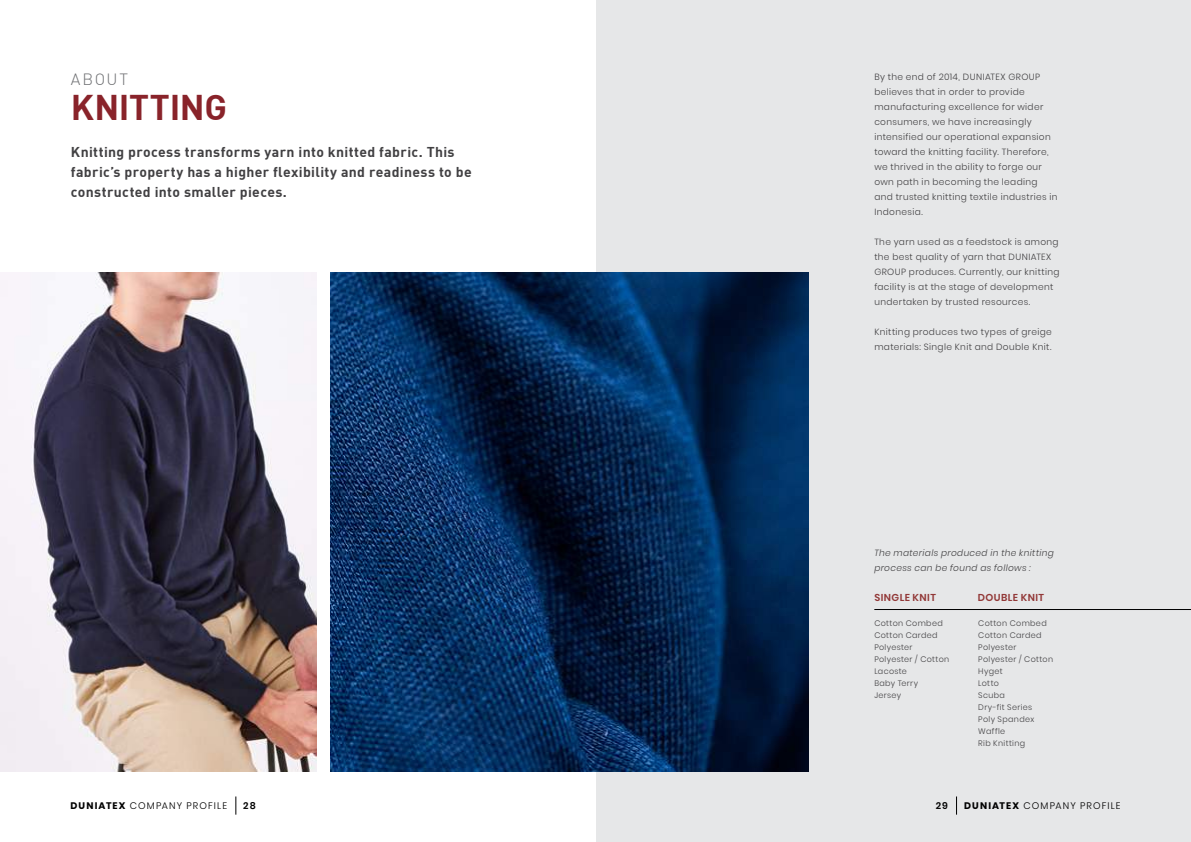
<style>
.page{position:relative;width:1191px;height:842px;background:#fff}
.page>*{position:absolute;margin:0;border:0;box-sizing:border-box;transform-origin:0 0}
.t1{font:35px "DIN Bold";letter-spacing:-.005em;color:#89232a}
.t2{font:300 16px "DIN";letter-spacing:.105em;color:#6d6e71}
.t3{font:700 14px/20px "DIN";letter-spacing:.025em;color:#414042}
.t4{font:600 10px "Poppins";letter-spacing:.04em;color:#923837}
.t5{font:300 9.5px "Poppins";letter-spacing:.115em;color:#000}
.t6{font:600 9.5px "Poppins";color:#000}
.t7{font:300 9px/15px "Poppins";letter-spacing:.04em;color:#414042}
.t8{font:italic 300 9px/15px "Poppins";letter-spacing:.04em;color:#414042}
.t9{font:300 8px/12px "Poppins";letter-spacing:.045em;color:#414042}
.s1{font-weight:700}
</style>
<div class="page">
<div style="left:596px;top:0;width:595px;height:842px;background:#e6e7e8"></div>
<img style="left:331px;top:272px;width:477px;height:499px">
<hr style="left:874px;top:609px;width:317px;height:1px;background:#000">
<img style="left:0;top:272px;width:317px;height:499px">
<svg style="left:235px;top:796px;width:1px;height:19px"></svg>
<svg style="left:956px;top:796px;width:1px;height:19px"></svg>
<h2 class="t2" style="left:71px;top:69px;width:59px">ABOUT</h2>
<h1 class="t1" style="left:71px;top:85px;width:158px">KNITTING</h1>
<h3 class="t3" style="left:71px;top:141px;width:402px">Knitting process transforms yarn into knitted fabric. This fabric’s property has a higher flexibility and readiness to be constructed into smaller pieces.</h3>
<p class="t7" style="left:874px;top:70px;width:185px">By the end of 2014, DUNIATEX GROUP believes that in order to provide manufacturing excellence for wider consumers, we have increasingly intensified our operational expansion toward the knitting facility. Therefore, we thrived in the ability to forge our own path in becoming the leading and trusted knitting textile industries in Indonesia.</p>
<p class="t7" style="left:874px;top:235px;width:187px">The yarn used as a feedstock is among the best quality of yarn that DUNIATEX GROUP produces. Currently, our knitting facility is at the stage of development undertaken by trusted resources.</p>
<p class="t7" style="left:874px;top:325px;width:179px">Knitting produces two types of greige materials: Single Knit and Double Knit.</p>
<p class="t8" style="left:874px;top:545px;width:181px">The materials produced in the knitting process can be found as follows :</p>
<p class="t4" style="left:874px;top:592px;width:63px">SINGLE KNIT</p>
<p class="t4" style="left:978px;top:592px;width:68px">DOUBLE KNIT</p>
<p class="t9" style="left:874px;top:617px;width:76px">Cotton Combed<br>Cotton Carded<br>Polyester<br>Polyester / Cotton<br>Lacoste<br>Baby Terry<br>Jersey</p>
<p class="t9" style="left:978px;top:617px;width:76px">Cotton Combed<br>Cotton Carded<br>Polyester<br>Polyester / Cotton<br>Hyget<br>Lotto<br>Scuba<br>Dry-fit Series<br>Poly Spandex<br>Waffle<br>Rib Knitting</p>
<p class="t5" style="left:70px;top:800px;width:158px"><span class="s1">DUNIATEX</span> COMPANY PROFILE</p>
<p class="t6" style="left:243px;top:800px;width:14px">28</p>
<p class="t6" style="left:935px;top:800px;width:14px">29</p>
<p class="t5" style="left:964px;top:800px;width:158px"><span class="s1">DUNIATEX</span> COMPANY PROFILE</p>
</div>
